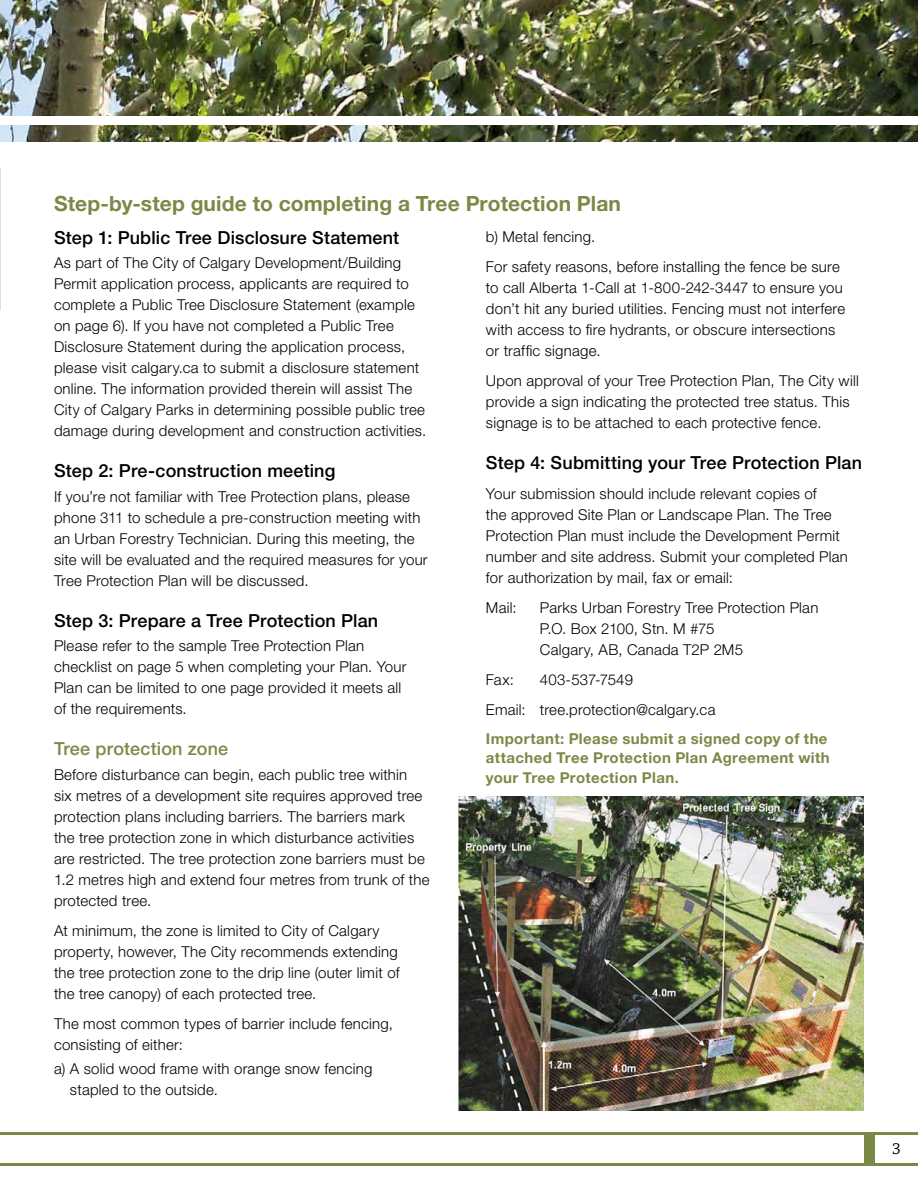
<style>
.page{position:relative;width:918px;height:1188px;background:#fff}
.page>*{position:absolute;margin:0;border:0;box-sizing:border-box;transform-origin:0 0}
.t1{font:700 21px "Helvetica Neue LT Std";letter-spacing:.005em;color:#7a8a46}
.t2{font:500 18px "Helvetica Neue LT Std";letter-spacing:.01em;color:#000}
.t3{font:500 18px "Helvetica Neue LT Std";letter-spacing:.01em;color:#7a8a46}
.t4{font:16.5px "Chaparral Pro";color:#000}
.t5{font:300 15px/21px "Helvetica Neue LT Std";letter-spacing:.015em;color:#000}
.t6{font:700 15px/19.5px "Helvetica Neue LT Std";letter-spacing:.025em;color:#7a8a46}
</style>
<div class="page">
<img style="left:0;top:0;width:918px;height:141px">
<div style="left:0;top:117px;width:918px;height:8px;background:#fff"></div>
<hr style="left:0;top:1163px;width:918px;height:3px;background:#7a8a46">
<div style="left:864px;top:1133px;width:11px;height:33px;background:#7a8a46"></div>
<hr style="left:0;top:1132px;width:918px;height:3px;background:#7a8a46">
<img style="left:459px;top:796px;width:405px;height:314px">
<h1 class="t1" style="left:54px;top:190px;width:569px">Step-by-step guide to completing a Tree Protection Plan</h1>
<p class="t2" style="left:54px;top:227px;width:347px">Step 1: Public Tree Disclosure Statement</p>
<p class="t5" style="left:54px;top:252px;width:374px">As part of The City of Calgary Development/Building Permit application process, applicants are required to complete a Public Tree Disclosure Statement (example on page 6). If you have not completed a Public Tree Disclosure Statement during the application process, please visit calgary.ca to submit a disclosure statement online. The information provided therein will assist The City of Calgary Parks in determining possible public tree damage during development and construction activities.</p>
<p class="t2" style="left:54px;top:460px;width:283px">Step 2: Pre-construction meeting</p>
<p class="t5" style="left:54px;top:486px;width:375px">If you’re not familiar with Tree Protection plans, please phone 311 to schedule a pre-construction meeting with an Urban Forestry Technician. During this meeting, the site will be evaluated and the required measures for your Tree Protection Plan will be discussed.</p>
<p class="t2" style="left:54px;top:610px;width:326px">Step 3: Prepare a Tree Protection Plan</p>
<p class="t5" style="left:54px;top:635px;width:354px">Please refer to the sample Tree Protection Plan checklist on page 5 when completing your Plan. Your Plan can be limited to one page provided it meets all of the requirements.</p>
<p class="t3" style="left:54px;top:738px;width:176px">Tree protection zone</p>
<p class="t5" style="left:54px;top:764px;width:377px">Before disturbance can begin, each public tree within<br>six metres of a development site requires approved tree protection plans including barriers. The barriers mark<br>the tree protection zone in which disturbance activities are restricted. The tree protection zone barriers must be 1.2 metres high and extend four metres from trunk of the protected tree.</p>
<p class="t5" style="left:54px;top:920px;width:347px">At minimum, the zone is limited to City of Calgary property, however, The City recommends extending the tree protection zone to the drip line (outer limit of the tree canopy) of each protected tree.</p>
<p class="t5" style="left:54px;top:1013px;width:340px">The most common types of barrier include fencing, consisting of either:</p>
<p class="t5" style="left:70px;top:1058px;width:304px;text-indent:-16px">a) A solid wood frame with orange snow fencing stapled to the outside.</p>
<p class="t5" style="left:486px;top:221px;width:355px;line-height:30px">b) Metal fencing.<br>For safety reasons, before installing the fence be sure</p>
<p class="t5" style="left:486px;top:277px;width:361px">to call Alberta 1-Call at 1-800-242-3447 to ensure you don’t hit any buried utilities. Fencing must not interfere with access to fire hydrants, or obscure intersections or traffic signage.</p>
<p class="t5" style="left:486px;top:370px;width:374px">Upon approval of your Tree Protection Plan, The City will provide a sign indicating the protected tree status. This signage is to be attached to each protective fence.</p>
<p class="t2" style="left:486px;top:452px;width:378px">Step 4: Submitting your Tree Protection Plan</p>
<p class="t5" style="left:486px;top:483px;width:364px">Your submission should include relevant copies of<br>the approved Site Plan or Landscape Plan. The Tree Protection Plan must include the Development Permit number and site address. Submit your completed Plan for authorization by mail, fax or email:</p>
<p class="t5" style="left:486px;top:597px;width:32px">Mail:</p>
<p class="t5" style="left:540px;top:597px;width:280px">Parks Urban Forestry Tree Protection Plan<br>P.O. Box 2100, Stn. M #75<br>Calgary, AB, Canada T2P 2M5</p>
<p class="t5" style="left:486px;top:669px;width:29px">Fax:</p>
<p class="t5" style="left:486px;top:664px;width:231px;line-height:30px;text-indent:54px">403-537-7549<br>Email: tree.protection@calgary.ca</p>
<p class="t6" style="left:486px;top:728px;width:345px">Important: Please submit a signed copy of the attached Tree Protection Plan Agreement with your Tree Protection Plan.</p>
<p class="t4" style="left:892px;top:1139px;width:10px">3</p>
</div>
